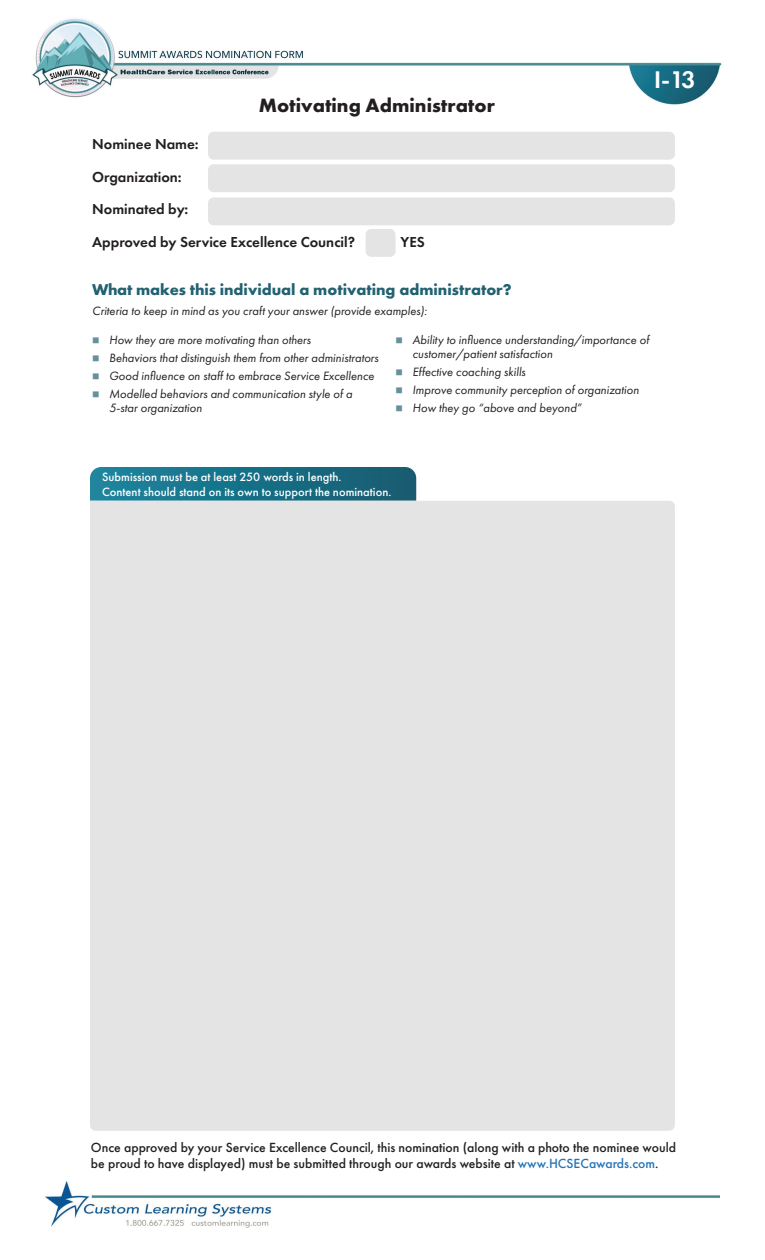
<style>
.page{position:relative;width:765px;height:1260px;background:#fff}
.page>*{position:absolute;margin:0;border:0;box-sizing:border-box;transform-origin:0 0}
.t1{font:600 25px "Futura PT";color:#fff}
.t2{font:700 20px "Futura PT";color:#231f20}
.t3{font:700 16.25px "Futura PT";color:#216170}
.t4{font:600 15px/32.5px "Futura PT";color:#231f20}
.t5{font:500 13.75px/16.5px "Futura PT";color:#231f20}
.t6{font:italic 12.5px/13.8px "Futura PT";color:#231f20}
.t7{font:500 12.5px/15px "Futura PT";color:#fff}
.s1{color:#65919c}
.s2{color:#2574b7}
</style>
<div class="page">
<img style="left:90px;top:467px;width:326px;height:34px">
<div style="left:90px;top:501px;width:585px;height:630px;background:#e4e4e4"></div>
<img style="left:32px;top:18px;width:690px;height:87px">
<img style="left:45px;top:1181px;width:675px;height:47px">
<div style="left:208px;top:132px;width:467px;height:28px;background:#e4e4e4;border-radius:6px"></div>
<div style="left:208px;top:164px;width:467px;height:28px;background:#e4e4e4;border-radius:6px"></div>
<div style="left:208px;top:197px;width:467px;height:28px;background:#e4e4e4;border-radius:6px"></div>
<div style="left:366px;top:229px;width:30px;height:28px;background:#e4e4e4;border-radius:6px"></div>
<h2 class="t2" style="left:259px;top:92px;width:238px">Motivating Administrator</h2>
<p class="t4" style="left:92px;top:128px;width:264px">Nominee Name:<br>Organization:<br>Nominated by:<br>Approved by Service Excellence Council?</p>
<p class="t4" style="left:401px;top:225px;width:26px">YES</p>
<h3 class="t3" style="left:92px;top:279px;width:421px">What makes this individual a motivating administrator?</h3>
<p class="t6" style="left:92px;top:304px;width:336px">Criteria to keep in mind as you craft your answer (provide examples):</p>
<h1 class="t1" style="left:654px;top:64px;width:43px">I-13</h1>
<p class="t6" style="left:92px;top:333px;width:220px"><span class="s1">■</span> How they are more motivating than others</p>
<p class="t6" style="left:92px;top:351px;width:288px"><span class="s1">■</span> Behaviors that distinguish them from other administrators</p>
<p class="t6" style="left:92px;top:369px;width:284px"><span class="s1">■</span> Good influence on staff to embrace Service Excellence</p>
<p class="t6" style="left:109px;top:387px;width:245px;text-indent:-17px"><span class="s1">■</span> Modelled behaviors and communication style of a<br>5-star organization</p>
<p class="t6" style="left:412px;top:333px;width:238px;text-indent:-17px"><span class="s1">■</span> Ability to influence understanding/importance of customer/patient satisfaction</p>
<p class="t6" style="left:396px;top:365px;width:132px"><span class="s1">■</span> Effective coaching skills</p>
<p class="t6" style="left:396px;top:383px;width:245px"><span class="s1">■</span> Improve community perception of organization</p>
<p class="t6" style="left:396px;top:400px;width:188px"><span class="s1">■</span> How they go “above and beyond”</p>
<p class="t7" style="left:102px;top:469px;width:291px">Submission must be at least 250 words in length.<br>Content should stand on its own to support the nomination.</p>
<p class="t5" style="left:91px;top:1139px;width:587px">Once approved by your Service Excellence Council, this nomination (along with a photo the nominee would be proud to have displayed) must be submitted through our awards website at <span class="s2">www.HCSECawards.com</span>.</p>
</div>
